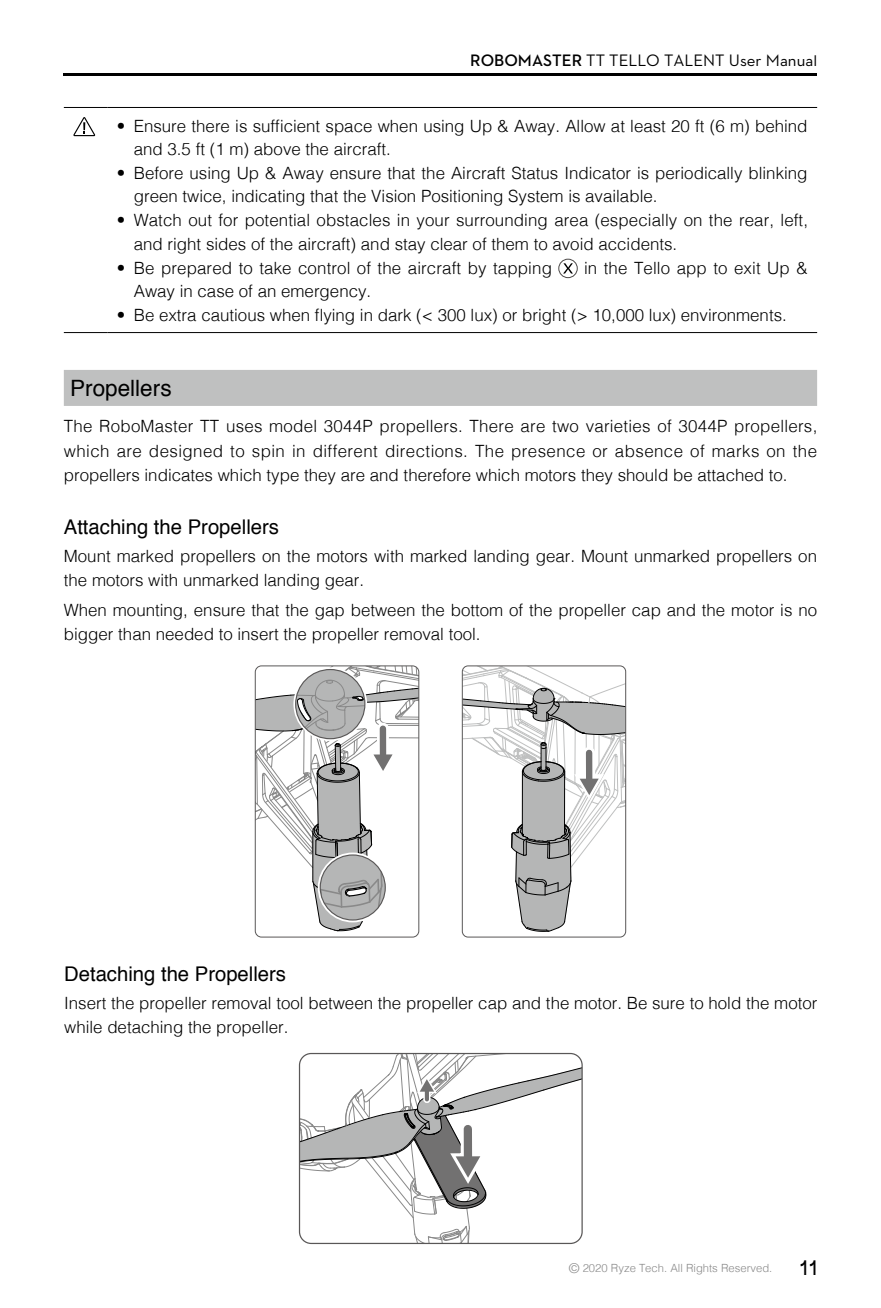
<style>
.page{position:relative;width:881px;height:1308px;background:#fff}
.page>*{position:absolute;margin:0;border:0;box-sizing:border-box;transform-origin:0 0}
.t1{font:22.5px "Helvetica";color:#000}
.t2{font:20.25px "Helvetica";color:#000}
.t3{font:700 18px "Gujarati Sangam MN";color:#000;scale:.73 1}
.t4{font:300 16.88px/23.6px "Helvetica";color:#000}
.t5{font:16.88px "Dji";color:#000}
.t6{font:300 11.25px "Helvetica";color:#898989}
.s1{font-weight:600}
.s2{font-size:13.5px}
</style>
<div class="page">
<hr style="left:64px;top:74px;width:752px;height:2px;background:#000">
<div style="left:64px;top:370px;width:752px;height:36px;background:#bfc0c0"></div>
<hr style="left:64px;top:107px;width:43px;height:1px;background:#000">
<hr style="left:107px;top:107px;width:709px;height:1px;background:#000">
<hr style="left:64px;top:332px;width:43px;height:1px;background:#000">
<hr style="left:107px;top:332px;width:709px;height:1px;background:#000">
<svg style="left:73px;top:117px;width:22px;height:19px"></svg>
<div style="left:558px;top:259px;width:19px;height:19px;border:1px solid #4c4948;border-radius:50%"></div>
<svg style="left:563px;top:263px;width:9px;height:10px"></svg>
<svg style="left:299px;top:1053px;width:283px;height:190px"></svg>
<div style="left:461px;top:665px;width:165px;height:272px;border:1px solid #595757;border-radius:6px"></div>
<svg style="left:255px;top:666px;width:165px;height:265px"></svg>
<svg style="left:462px;top:666px;width:163px;height:266px"></svg>
<p class="t5" style="left:470px;top:52px;width:348px"><span class="s1">ROBOMASTER</span> TT TELLO TALENT User Manual</p>
<p class="t4" style="left:134px;top:112px;width:675px;text-indent:-17px">• Ensure there is sufficient space when using Up &amp; Away. Allow at least 20 ft (6 m) behind and 3.5 ft (1 m) above the aircraft.</p>
<p class="t4" style="left:134px;top:160px;width:675px;text-indent:-17px">• Before using Up &amp; Away ensure that the Aircraft Status Indicator is periodically blinking green twice, indicating that the Vision Positioning System is available.</p>
<p class="t4" style="left:134px;top:207px;width:675px;text-indent:-17px">• Watch out for potential obstacles in your surrounding area (especially on the rear, left, and right sides of the aircraft) and stay clear of them to avoid accidents.</p>
<p class="t4" style="left:117px;top:255px;width:436px">• Be prepared to take control of the aircraft by tapping</p>
<p class="t4" style="left:584px;top:255px;width:225px">in the Tello app to exit Up &amp;</p>
<p class="t4" style="left:134px;top:278px;width:239px">Away in case of an emergency.</p>
<p class="t4" style="left:117px;top:302px;width:671px">• Be extra cautious when flying in dark (&lt; 300 lux) or bright (&gt; 10,000 lux) environments.</p>
<h1 class="t1" style="left:70px;top:371px;width:103px">Propellers</h1>
<p class="t4" style="left:64px;top:412px;width:754px;line-height:24.8px;text-align:justify">The RoboMaster TT uses model 3044P propellers. There are two varieties of 3044P propellers, which are designed to spin in different directions. The presence or absence of marks on the propellers indicates which type they are and therefore which motors they should be attached to.</p>
<p class="t2" style="left:64px;top:511px;width:216px">Attaching the Propellers</p>
<p class="t4" style="left:64px;top:543px;width:754px">Mount marked propellers on the motors with marked landing gear. Mount unmarked propellers on the motors with unmarked landing gear.</p>
<p class="t4" style="left:64px;top:597px;width:754px">When mounting, ensure that the gap between the bottom of the propeller cap and the motor is no bigger than needed to insert the propeller removal tool.</p>
<p class="t2" style="left:64px;top:957px;width:223px">Detaching the Propellers</p>
<p class="t4" style="left:64px;top:990px;width:754px">Insert the propeller removal tool between the propeller cap and the motor. Be sure to hold the motor while detaching the propeller.</p>
<p class="t6" style="left:568px;top:1258px;width:205px"><span class="s2">©</span> 2020 Ryze Tech. All Rights Reserved.</p>
<p class="t3" style="left:798px;top:1258px;width:27px">11</p>
</div>
